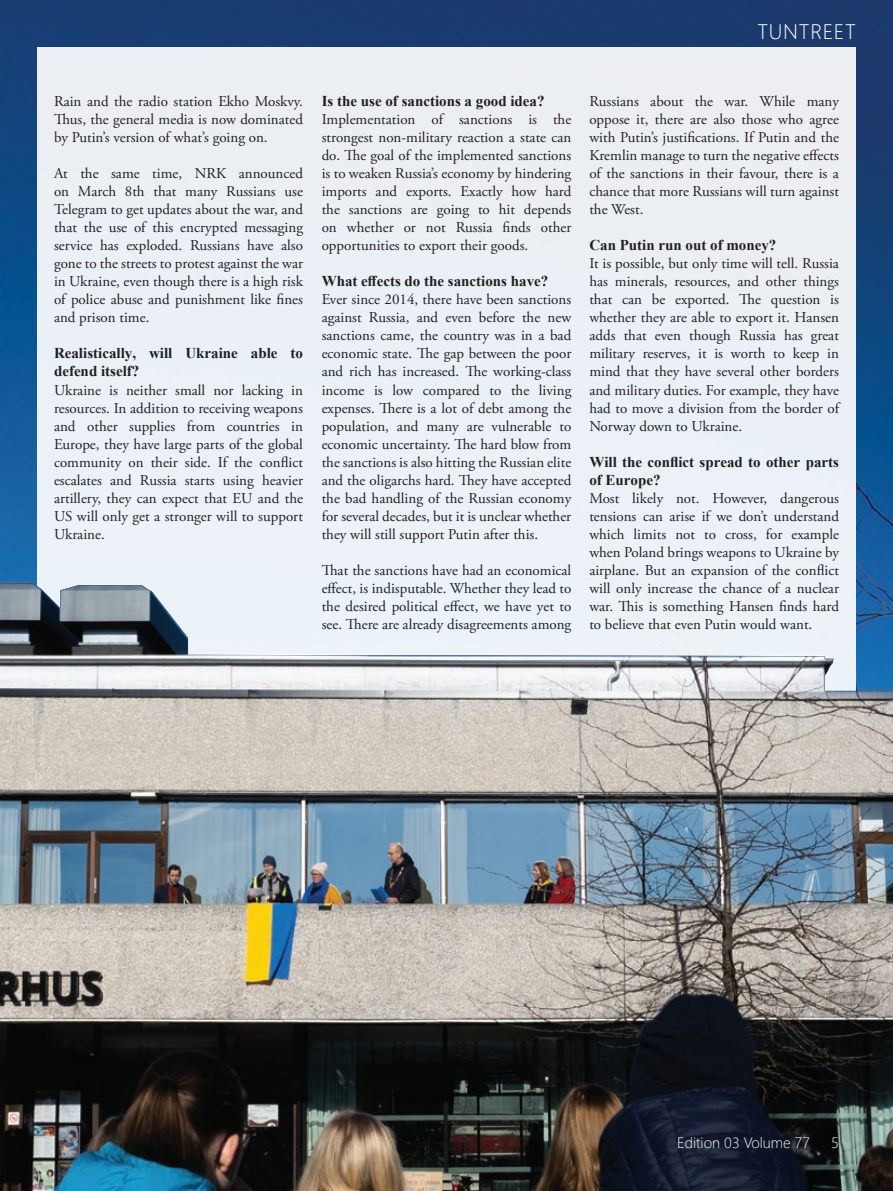
<style>
.page{position:relative;width:893px;height:1191px;background:#fff}
.page>*{position:absolute;margin:0;border:0;box-sizing:border-box;transform-origin:0 0}
.t1{font:300 21px "Segoe UI";letter-spacing:.035em;color:#fff}
.t2{font:15px/18px "Adobe Garamond Pro";color:#231f20;text-align:justify}
.t3{font:700 15px/18px "Times New Roman";color:#231f20}
.t4{font:300 15px "Segoe UI";color:#fff}
</style>
<div class="page">
<img style="left:0;top:0;width:893px;height:583px">
<div style="left:37px;top:47px;width:819px;height:1029px;background:#ebf0f5"></div>
<img style="left:0;top:583px;width:893px;height:608px">
<h1 class="t1" style="left:757px;top:12px;width:100px">TUNTREET</h1>
<p class="t2" style="left:54px;top:93px;width:251px">Rain and the radio station Ekho Moskvy.<br>Thus, the general media is now dominated by Putin’s version of what’s going on.</p>
<p class="t2" style="left:54px;top:165px;width:251px">At the same time, NRK announced on March 8th that many Russians use Telegram to get updates about the war, and that the use of this encrypted messaging service has exploded. Russians have also gone to the streets to protest against the war in Ukraine, even though there is a high risk of police abuse and punishment like fines and prison time.</p>
<p class="t3" style="left:54px;top:344px;width:251px">Realistically, will Ukraine able to defend itself?</p>
<p class="t2" style="left:54px;top:381px;width:251px">Ukraine is neither small nor lacking in resources. In addition to receiving weapons and other supplies from countries in Europe, they have large parts of the global community on their side. If the conflict escalates and Russia starts using heavier artillery, they can expect that EU and the US will only get a stronger will to support Ukraine.</p>
<p class="t3" style="left:322px;top:92px;width:224px">Is the use of sanctions a good idea?</p>
<p class="t2" style="left:322px;top:111px;width:251px">Implementation of sanctions is the strongest non-military reaction a state can do. The goal of the implemented sanctions is to weaken Russia’s economy by hindering imports and exports. Exactly how hard the sanctions are going to hit depends on whether or not Russia finds other opportunities to export their goods.</p>
<p class="t3" style="left:322px;top:272px;width:228px">What effects do the sanctions have?</p>
<p class="t2" style="left:322px;top:291px;width:251px">Ever since 2014, there have been sanctions against Russia, and even before the new sanctions came, the country was in a bad economic state. The gap between the poor and rich has increased. The working-class income is low compared to the living expenses. There is a lot of debt among the population, and many are vulnerable to economic uncertainty. The hard blow from the sanctions is also hitting the Russian elite and the oligarchs hard. They have accepted the bad handling of the Russian economy for several decades, but it is unclear whether they will still support Putin after this.</p>
<p class="t2" style="left:322px;top:561px;width:251px">That the sanctions have had an economical effect, is indisputable. Whether they lead to the desired political effect, we have yet to see. There are already disagreements among</p>
<p class="t2" style="left:589px;top:93px;width:251px">Russians about the war. While many oppose it, there are also those who agree with Putin’s justifications. If Putin and the Kremlin manage to turn the negative effects of the sanctions in their favour, there is a chance that more Russians will turn against the West.</p>
<p class="t3" style="left:589px;top:236px;width:189px">Can Putin run out of money?</p>
<p class="t2" style="left:589px;top:255px;width:251px">It is possible, but only time will tell. Russia has minerals, resources, and other things that can be exported. The question is whether they are able to export it. Hansen adds that even though Russia has great military reserves, it is worth to keep in mind that they have several other borders and military duties. For example, they have had to move a division from the border of Norway down to Ukraine.</p>
<p class="t3" style="left:589px;top:452px;width:251px">Will the conflict spread to other parts of Europe?</p>
<p class="t2" style="left:589px;top:489px;width:251px">Most likely not. However, dangerous tensions can arise if we don’t understand which limits not to cross, for example when Poland brings weapons to Ukraine by airplane. But an expansion of the conflict will only increase the chance of a nuclear war. This is something Hansen finds hard to believe that even Putin would want.</p>
<p class="t4" style="left:677px;top:1128px;width:134px">Edition 03 Volume 77</p>
<p class="t4" style="left:831px;top:1128px;width:9px">5</p>
</div>
